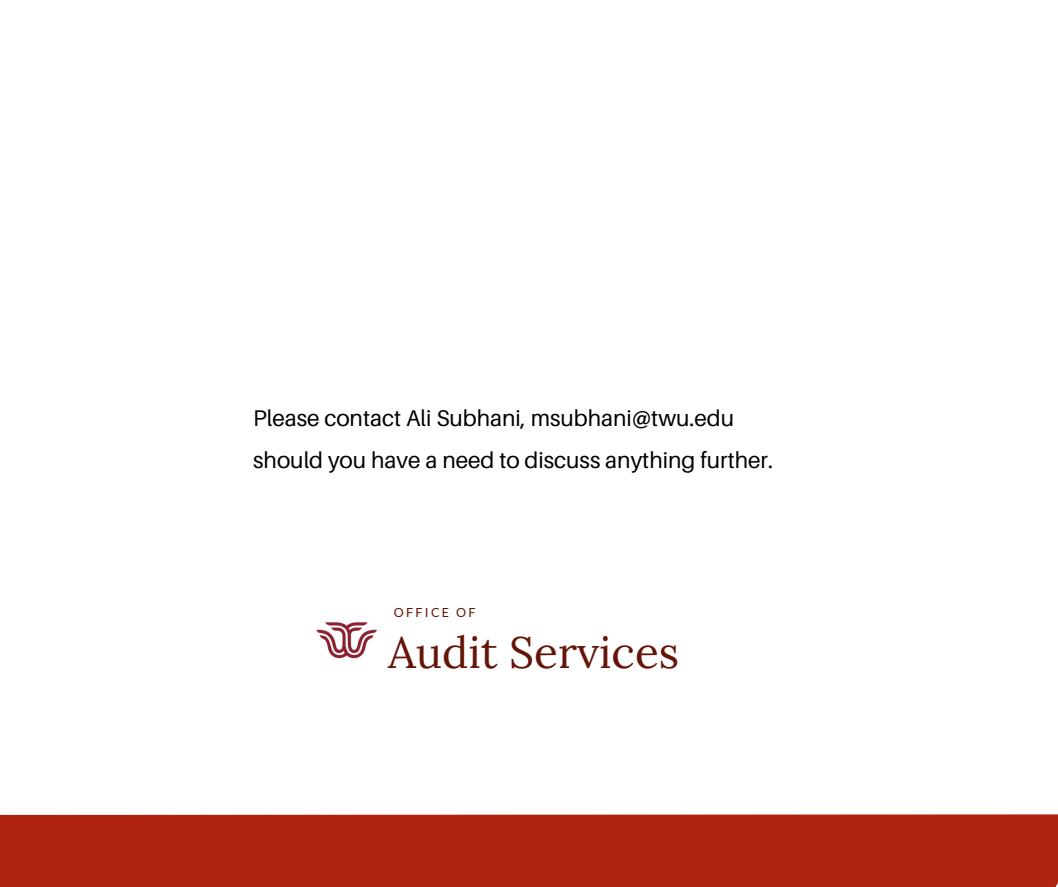
<style>
.page{position:relative;width:1058px;height:887px;background:#fff}
.page>*{position:absolute;margin:0;border:0;box-sizing:border-box;transform-origin:0 0}
.t1{font:43.95px "Lora";color:#651508}
.t2{font:22.65px/41.7px "Aileron";color:#000}
.t3{font:12.6px "Lato";letter-spacing:.18em;color:#651508}
</style>
<div class="page">
<svg style="left:0;top:658px;width:1058px;height:228px"></svg>
<img style="left:316px;top:622px;width:61px;height:36px">
<p class="t2" style="left:253px;top:396px;width:521px">Please contact Ali Subhani, msubhani@twu.edu should you have a need to discuss anything further.</p>
<p class="t3" style="left:394px;top:604px;width:83px">OFFICE OF</p>
<h1 class="t1" style="left:388px;top:626px;width:292px">Audit Services</h1>
</div>
